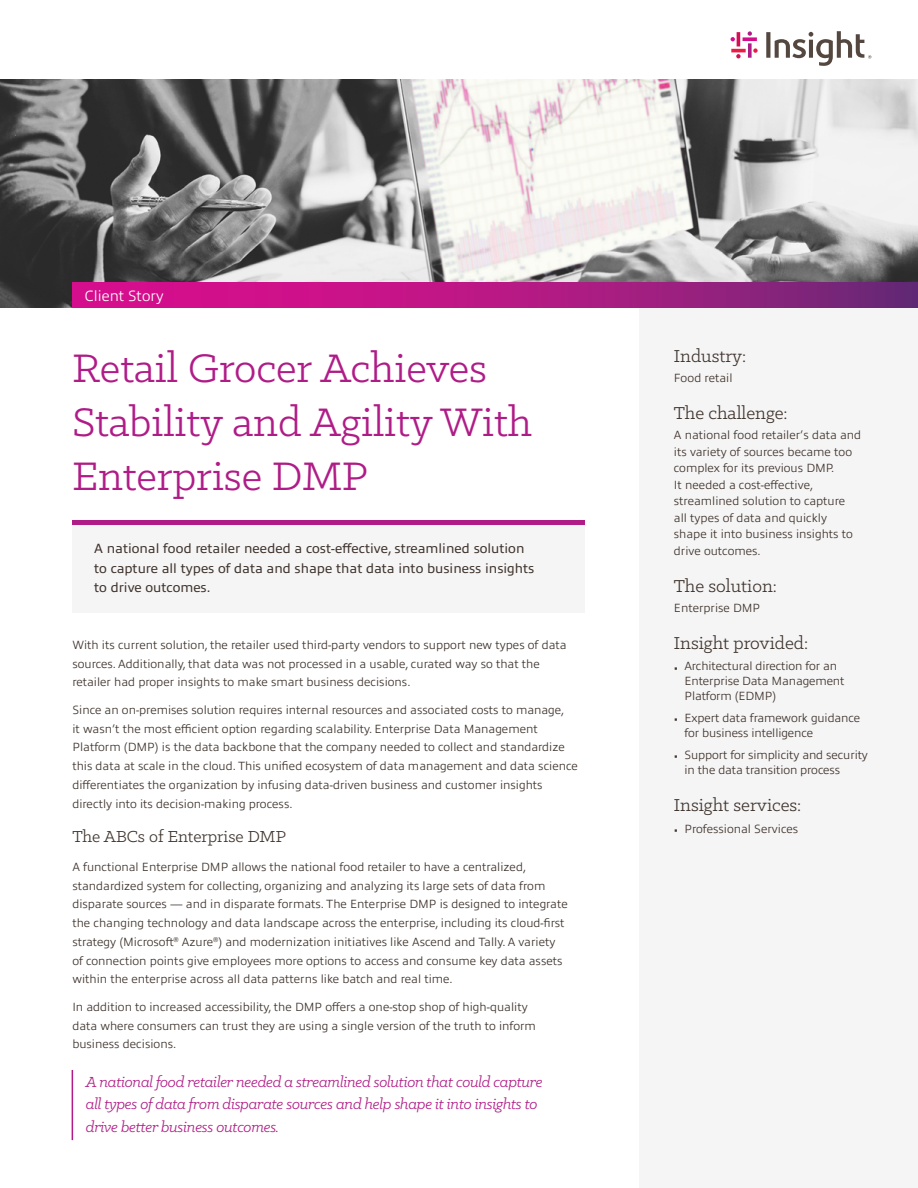
<style>
.page{position:relative;width:918px;height:1188px;background:#fff}
.page>*{position:absolute;margin:0;border:0;box-sizing:border-box;transform-origin:0 0}
.t1{font:45px/54px "Klinic Slab";color:#b01c87}
.t2{font:19.5px "Klinic Slab";color:#3e332d}
.t3{font:18px "Klinic Slab";color:#3e332d}
.t4{font:italic 16.5px/22.5px "Klinic Slab";letter-spacing:-.02em;color:#b01c87}
.t5{font:300 15px "Allumi Pro";color:#fff}
.t6{font:13.5px/19.5px "Allumi Pro";color:#3e332d}
.t7{font:300 12px/18.8px "Allumi Pro";color:#3e332d}
.s1{font-weight:200;font-size:13.5px}
</style>
<div class="page">
<img style="left:0;top:80px;width:918px;height:227px">
<div style="left:72px;top:525px;width:513px;height:88px;background:#f6f5f5"></div>
<div style="left:72px;top:520px;width:513px;height:5px;background:#b01c87"></div>
<div style="left:639px;top:301px;width:279px;height:887px;background:#f6f5f5"></div>
<svg style="left:72px;top:283px;width:846px;height:24px"></svg>
<hr style="left:72px;top:1070px;width:1px;height:70px;background:#b01c87">
<svg style="left:748px;top:43px;width:4px;height:15px"></svg>
<svg style="left:748px;top:31px;width:4px;height:5px"></svg>
<hr style="left:737px;top:32px;width:3px;height:14px;background:#d40d54">
<svg style="left:736px;top:54px;width:5px;height:4px"></svg>
<svg style="left:743px;top:37px;width:14px;height:4px"></svg>
<svg style="left:731px;top:37px;width:4px;height:4px"></svg>
<hr style="left:731px;top:49px;width:15px;height:3px;background:#ed1a45">
<svg style="left:753px;top:48px;width:5px;height:5px"></svg>
<svg style="left:766px;top:31px;width:105px;height:35px"></svg>
<p class="t5" style="left:85px;top:284px;width:80px">Client Story</p>
<h1 class="t1" style="left:72px;top:339px;width:461px">Retail Grocer Achieves<br>Stability and Agility With<br>Enterprise DMP</h1>
<p class="t6" style="left:94px;top:538px;width:442px">A national food retailer needed a cost-effective, streamlined solution to capture all types of data and shape that data into business insights to drive outcomes.</p>
<p class="t7" style="left:72px;top:634px;width:496px">With its current solution, the retailer used third-party vendors to support new types of data sources. Additionally, that data was not processed in a usable, curated way so that the retailer had proper insights to make smart business decisions.</p>
<p class="t7" style="left:72px;top:699px;width:507px">Since an on-premises solution requires internal resources and associated costs to manage,<br>it wasn’t the most efficient option regarding scalability. Enterprise Data Management Platform (DMP) is the data backbone that the company needed to collect and standardize this data at scale in the cloud. This unified ecosystem of data management and data science differentiates the organization by infusing data-driven business and customer insights directly into its decision-making process.</p>
<h3 class="t3" style="left:72px;top:825px;width:215px">The ABCs of Enterprise DMP</h3>
<p class="t7" style="left:72px;top:856px;width:497px">A functional Enterprise DMP allows the national food retailer to have a centralized, standardized system for collecting, organizing and analyzing its large sets of data from disparate sources — and in disparate formats. The Enterprise DMP is designed to integrate the changing technology and data landscape across the enterprise, including its cloud-first strategy (Microsoft<sup>®</sup> Azure<sup>®</sup>) and modernization initiatives like Ascend and Tally. A variety of connection points give employees more options to access and consume key data assets within the enterprise across all data patterns like batch and real time.</p>
<p class="t7" style="left:72px;top:997px;width:465px">In addition to increased accessibility, the DMP offers a one-stop shop of high-quality data where consumers can trust they are using a single version of the truth to inform business decisions.</p>
<h3 class="t4" style="left:86px;top:1070px;width:458px">A national food retailer needed a streamlined solution that could capture all types of data from disparate sources and help shape it into insights to drive better business outcomes.</h3>
<h2 class="t2" style="left:674px;top:344px;width:74px">Industry:</h2>
<p class="t7" style="left:674px;top:368px;width:60px">Food retail</p>
<h2 class="t2" style="left:674px;top:401px;width:115px">The challenge:</h2>
<p class="t7" style="left:674px;top:426px;width:189px;line-height:16.5px">A national food retailer’s data and its variety of sources became too complex for its previous DMP.<br>It needed a cost-effective, streamlined solution to capture all types of data and quickly shape it into business insights to drive outcomes.</p>
<h2 class="t2" style="left:674px;top:573px;width:104px">The solution:</h2>
<p class="t7" style="left:674px;top:597px;width:88px">Enterprise DMP</p>
<h2 class="t2" style="left:674px;top:630px;width:136px">Insight provided:</h2>
<p class="t7" style="left:684px;top:658px;width:162px;line-height:15px;text-indent:-10px"><span class="s1">•</span> Architectural direction for an<br>Enterprise Data Management<br>Platform (EDMP)</p>
<p class="t7" style="left:684px;top:710px;width:177px;line-height:15px;text-indent:-10px"><span class="s1">•</span> Expert data framework guidance for business intelligence</p>
<p class="t7" style="left:684px;top:746px;width:185px;line-height:15px;text-indent:-10px"><span class="s1">•</span> Support for simplicity and security in the data transition process</p>
<h2 class="t2" style="left:674px;top:792px;width:129px">Insight services:</h2>
<p class="t7" style="left:674px;top:818px;width:126px"><span class="s1">•</span> Professional Services</p>
</div>
